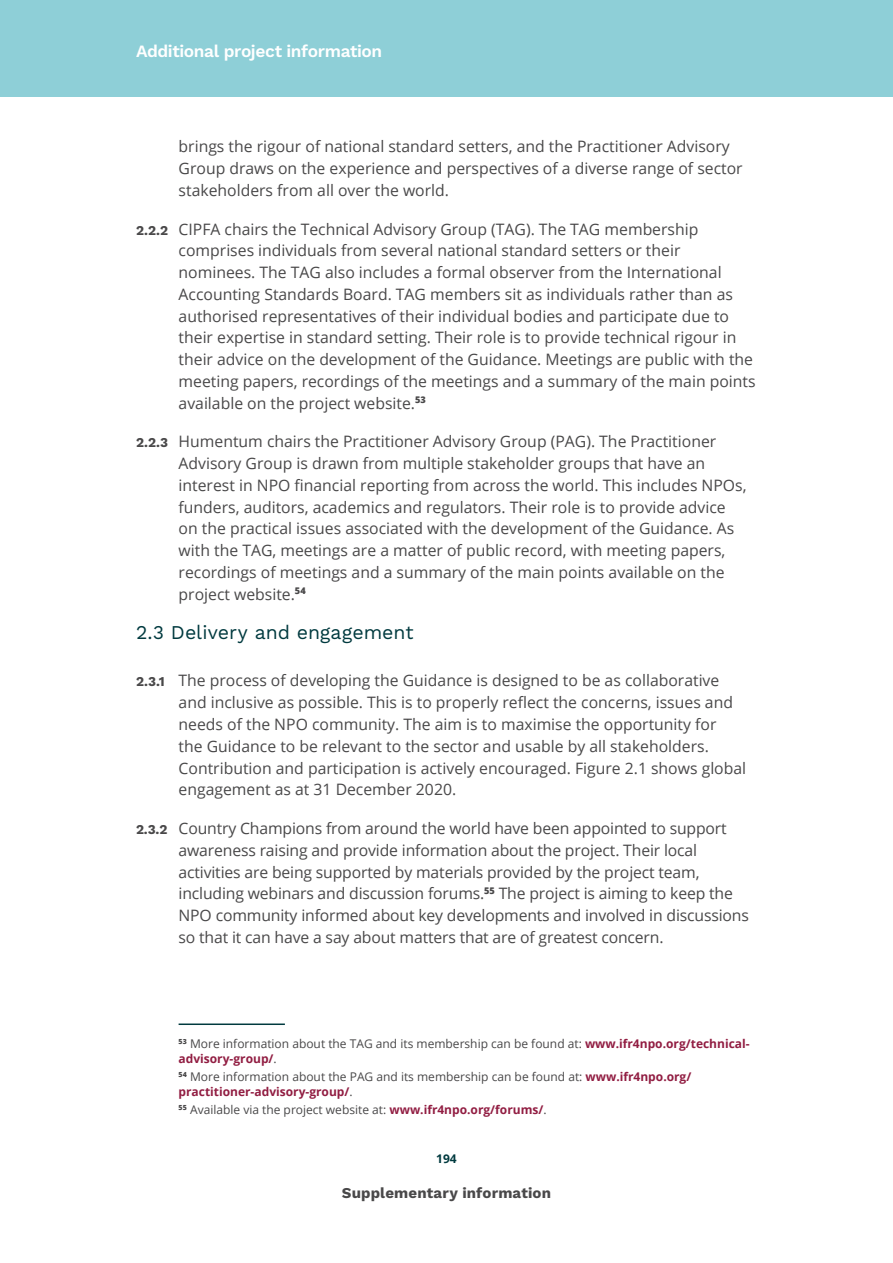
<style>
.page{position:relative;width:893px;height:1263px;background:#fff}
.page>*{position:absolute;margin:0;border:0;box-sizing:border-box;transform-origin:0 0}
.t1{font:19.5px "Work Sans";letter-spacing:-.005em;color:#003a3f}
.t2{font:600 17.25px "Work Sans";letter-spacing:-.025em;color:#fff}
.t3{font:15.75px/21.8px "Open Sans";color:#494849}
.t4{font:700 15px "Work Sans";letter-spacing:.01em;color:#494849}
.t5{font:12px/15px "Open Sans";color:#494849}
.t6{font:700 12px "Open Sans";color:#003a3f}
.s1{font-family:"Work Sans";font-weight:700;font-size:13.5px}
.s2{font-weight:700;color:#911d42}
</style>
<div class="page">
<div style="left:0;top:0;width:893px;height:97px;background:#8ecfd7"></div>
<hr style="left:179px;top:1023px;width:106px;height:2px;background:#003a3f">
<p class="t2" style="left:136px;top:41px;width:248px">Additional project information</p>
<p class="t3" style="left:179px;top:135px;width:566px">brings the rigour of national standard setters, and the Practitioner Advisory<br>Group draws on the experience and perspectives of a diverse range of sector stakeholders from all over the world.</p>
<p class="t3" style="left:179px;top:218px;width:579px;text-indent:-43px"><span class="s1">2.2.2</span> CIPFA chairs the Technical Advisory Group (TAG). The TAG membership comprises individuals from several national standard setters or their nominees. The TAG also includes a formal observer from the International Accounting Standards Board. TAG members sit as individuals rather than as authorised representatives of their individual bodies and participate due to their expertise in standard setting. Their role is to provide technical rigour in their advice on the development of the Guidance. Meetings are public with the meeting papers, recordings of the meetings and a summary of the main points available on the project website.<sup>53</sup></p>
<p class="t3" style="left:179px;top:430px;width:569px;text-indent:-43px"><span class="s1">2.2.3</span> Humentum chairs the Practitioner Advisory Group (PAG). The Practitioner Advisory Group is drawn from multiple stakeholder groups that have an interest in NPO financial reporting from across the world. This includes NPOs, funders, auditors, academics and regulators. Their role is to provide advice on the practical issues associated with the development of the Guidance. As with the TAG, meetings are a matter of public record, with meeting papers, recordings of meetings and a summary of the main points available on the project website.<sup>54</sup></p>
<p class="t1" style="left:136px;top:621px;width:279px">2.3 Delivery and engagement</p>
<p class="t3" style="left:179px;top:669px;width:569px;text-indent:-43px"><span class="s1">2.3.1</span> The process of developing the Guidance is designed to be as collaborative and inclusive as possible. This is to properly reflect the concerns, issues and needs of the NPO community. The aim is to maximise the opportunity for<br>the Guidance to be relevant to the sector and usable by all stakeholders.<br>Contribution and participation is actively encouraged. Figure 2.1 shows global engagement as at 31 December 2020.</p>
<p class="t3" style="left:179px;top:817px;width:572px;text-indent:-43px"><span class="s1">2.3.2</span> Country Champions from around the world have been appointed to support awareness raising and provide information about the project. Their local activities are being supported by materials provided by the project team, including webinars and discussion forums.<sup>55</sup> The project is aiming to keep the NPO community informed about key developments and involved in discussions so that it can have a say about matters that are of greatest concern.</p>
<p class="t5" style="left:179px;top:1035px;width:572px"><sup>53</sup> More information about the TAG and its membership can be found at: <span class="s2">www.ifr4npo.org/technical&shy;advisory-group/</span>.</p>
<p class="t5" style="left:179px;top:1069px;width:514px"><sup>54</sup> More information about the PAG and its membership can be found at: <span class="s2">www.ifr4npo.org/ practitioner-advisory-group/</span>.</p>
<p class="t5" style="left:179px;top:1102px;width:369px"><sup>55</sup> Available via the project website at: <span class="s2">www.ifr4npo.org/forums/</span>.</p>
<p class="t6" style="left:436px;top:1150px;width:22px">194</p>
<p class="t4" style="left:342px;top:1184px;width:210px">Supplementary information</p>
</div>
